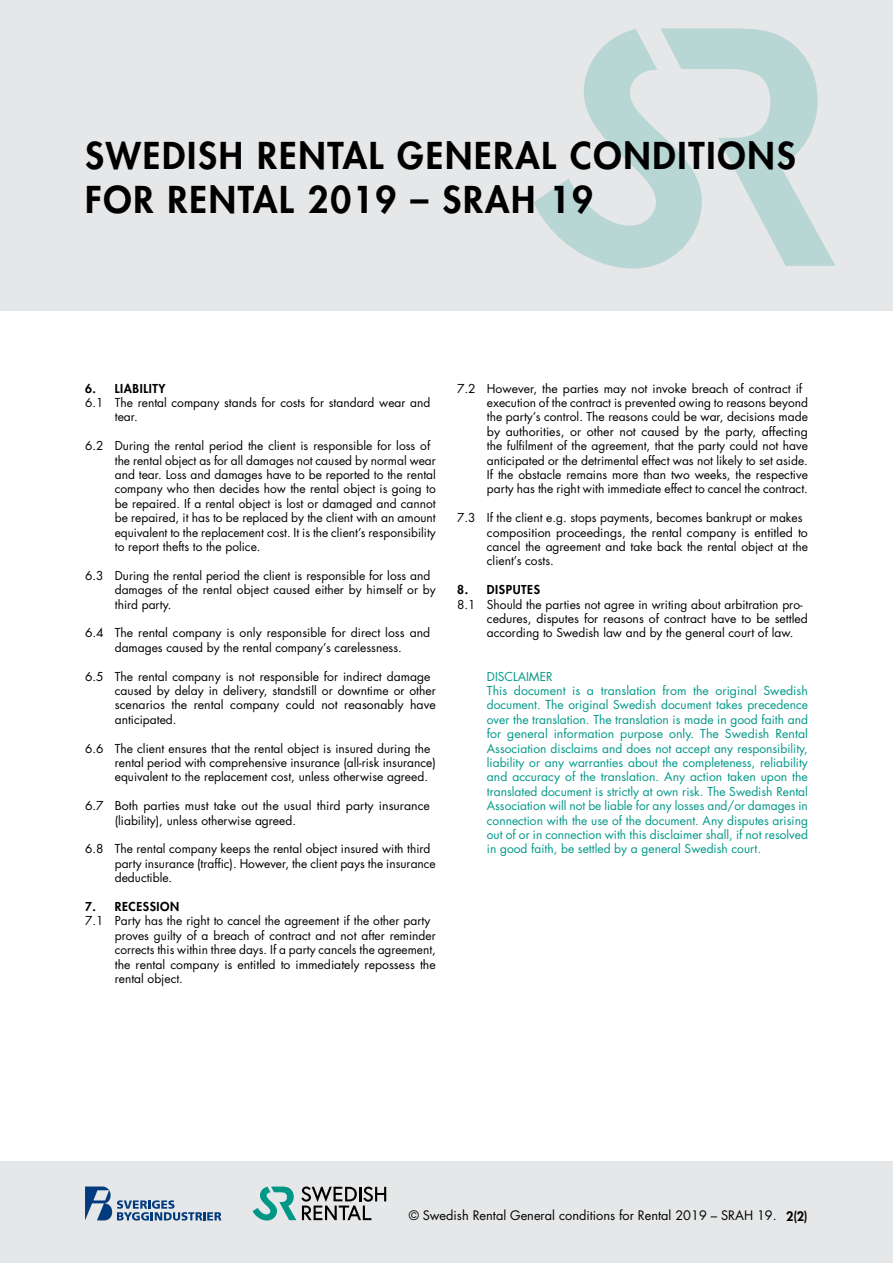
<style>
.page{position:relative;width:893px;height:1263px;background:#fff}
.page>*{position:absolute;margin:0;border:0;box-sizing:border-box;transform-origin:0 0}
.t1{font:800 36px/43.2px "Futura Std";letter-spacing:.05em;color:#000}
.t2{font:12.75px "Futura Std";color:#000}
.t3{font:12px/14.4px "Futura Std";color:#000}
.t4{font:12px/14.4px "Futura Std";color:#009888}
.t5{font:800 12px "Futura Std";letter-spacing:.05em;color:#000}
.s1{font-weight:800}
</style>
<div class="page">
<div style="left:0;top:1161px;width:893px;height:102px;background:#e6e7e8"></div>
<svg style="left:85px;top:1186px;width:136px;height:34px"></svg>
<div style="left:0;top:0;width:893px;height:310px;background:#e6e7e8"></div>
<svg style="left:533px;top:28px;width:302px;height:241px"></svg>
<svg style="left:253px;top:1186px;width:133px;height:34px"></svg>
<h1 class="t1" style="left:85px;top:134px;width:712px">SWEDISH RENTAL GENERAL CONDITIONS<br>FOR RENTAL 2019 – SRAH 19</h1>
<p class="t5" style="left:85px;top:381px;width:82px">6. LIABILITY</p>
<p class="t3" style="left:115px;top:395px;width:317px;text-indent:-30px">6.1 The rental company stands for costs for standard wear and tear.</p>
<p class="t3" style="left:115px;top:439px;width:323px;text-indent:-30px">6.2 During the rental period the client is responsible for loss of the rental object as for all damages not caused by normal wear and tear. Loss and damages have to be reported to the rental company who then decides how the rental object is going to be repaired. If a rental object is lost or damaged and cannot be repaired, it has to be replaced by the client with an amount equivalent to the replacement cost. It is the client’s responsibility to report thefts to the police.</p>
<p class="t3" style="left:115px;top:568px;width:322px;text-indent:-30px">6.3 During the rental period the client is responsible for loss and damages of the rental object caused either by himself or by third party.</p>
<p class="t3" style="left:85px;top:626px;width:347px;text-align:center">6.4 The rental company is only responsible for direct loss and damages caused by the rental company’s carelessness.</p>
<p class="t3" style="left:115px;top:669px;width:323px;text-indent:-30px">6.5 The rental company is not responsible for indirect damage caused by delay in delivery, standstill or downtime or other scenarios the rental company could not reasonably have anticipated.</p>
<p class="t3" style="left:115px;top:741px;width:323px;text-indent:-30px">6.6 The client ensures that the rental object is insured during the rental period with comprehensive insurance (all-risk insurance) equivalent to the replacement cost, unless otherwise agreed.</p>
<p class="t3" style="left:115px;top:799px;width:317px;text-indent:-30px">6.7 Both parties must take out the usual third party insurance (liability), unless otherwise agreed.</p>
<p class="t3" style="left:115px;top:842px;width:322px;text-indent:-30px">6.8 The rental company keeps the rental object insured with third party insurance (traffic). However, the client pays the insurance deductible.</p>
<p class="t5" style="left:85px;top:899px;width:96px">7. RECESSION</p>
<p class="t3" style="left:115px;top:914px;width:323px;text-indent:-30px">7.1 Party has the right to cancel the agreement if the other party proves guilty of a breach of contract and not after reminder corrects this within three days. If a party cancels the agreement, the rental company is entitled to immediately repossess the rental object.</p>
<p class="t3" style="left:487px;top:381px;width:323px;text-indent:-30px">7.2 However, the parties may not invoke breach of contract if execution of the contract is prevented owing to reasons beyond the party’s control. The reasons could be war, decisions made by authorities, or other not caused by the party, affecting the fulfilment of the agreement, that the party could not have anticipated or the detrimental effect was not likely to set aside.<br>If the obstacle remains more than two weeks, the respective party has the right with immediate effect to cancel the contract.</p>
<p class="t3" style="left:487px;top:511px;width:323px;text-indent:-30px">7.3 If the client e.g. stops payments, becomes bankrupt or makes composition proceedings, the rental company is entitled to cancel the agreement and take back the rental object at the client’s costs.</p>
<p class="t5" style="left:457px;top:582px;width:84px">8. DISPUTES</p>
<p class="t3" style="left:487px;top:597px;width:323px;text-indent:-30px">8.1 Should the parties not agree in writing about arbitration pro&shy;cedures, disputes for reasons of contract have to be settled according to Swedish law and by the general court of law.</p>
<p class="t4" style="left:487px;top:669px;width:323px">DISCLAIMER<br>This document is a translation from the original Swedish document. The original Swedish document takes precedence over the translation. The translation is made in good faith and for general information purpose only. The Swedish Rental Association disclaims and does not accept any responsibility, liability or any warranties about the completeness, reliability and accuracy of the translation. Any action taken upon the translated document is strictly at own risk. The Swedish Rental Association will not be liable for any losses and/or damages in connection with the use of the document. Any disputes arising out of or in connection with this disclaimer shall, if not resolved in good faith, be settled by a general Swedish court.</p>
<p class="t2" style="left:409px;top:1207px;width:400px">© Swedish Rental General conditions for Rental 2019 – SRAH 19. <span class="s1">2(2)</span></p>
</div>
